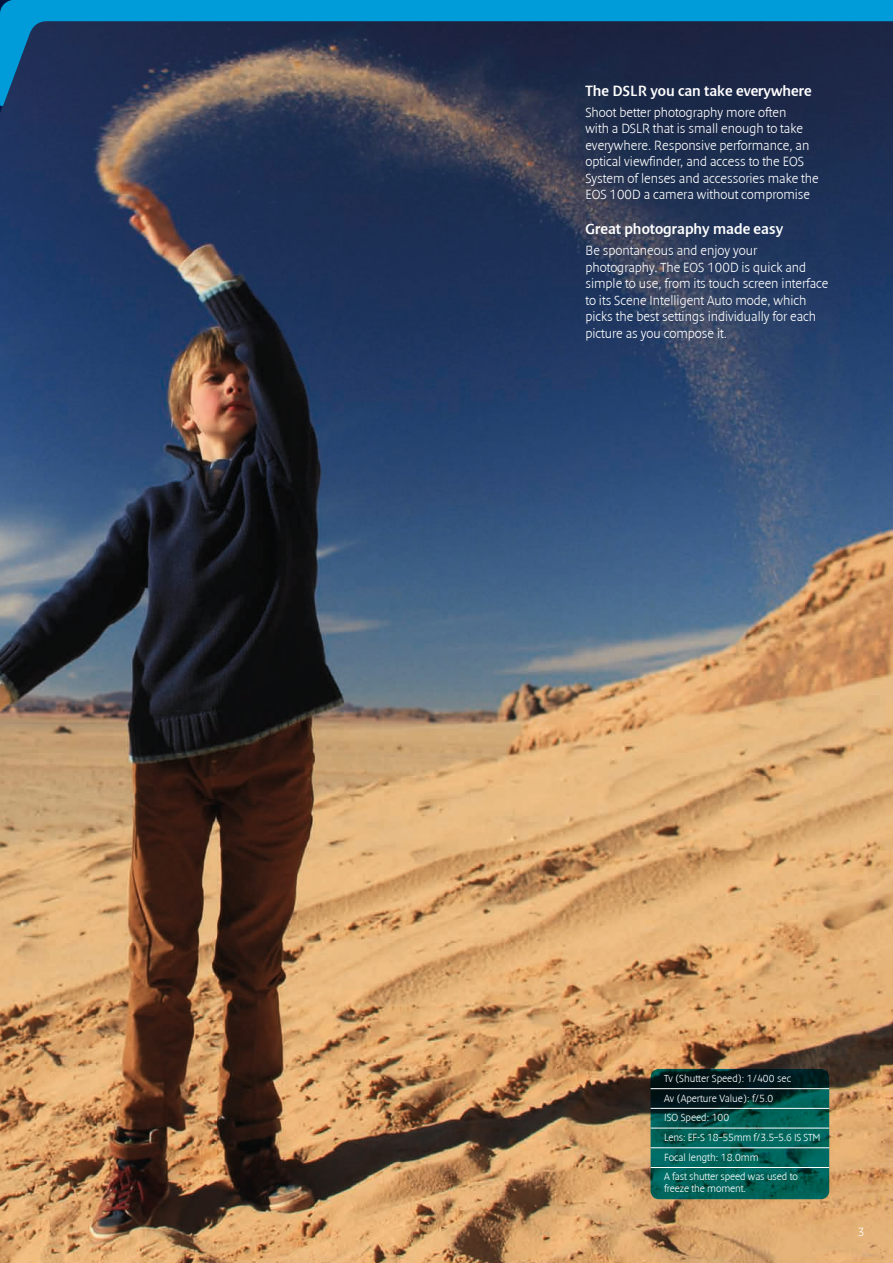
<style>
.page{position:relative;width:893px;height:1263px;background:#fff}
.page>*{position:absolute;margin:0;border:0;box-sizing:border-box;transform-origin:0 0}
.t1{font:15px "Denda New";color:#fff}
.t2{font:300 13.5px/16.5px "Denda New";color:#fff}
.t3{font:300 12px "Denda New";color:#fff}
.t4{font:300 10.5px/19.6px "Denda New";color:#fff}
</style>
<div class="page">
<img style="left:0;top:106px;width:893px;height:1157px">
<svg style="left:0;top:106px;width:46px;height:285px;background:#203b6b"></svg>
<svg style="left:0;top:0;width:893px;height:106px;background:#244a6b"></svg>
<svg style="left:651px;top:1069px;width:178px;height:130px;background:#024d47"></svg>
<hr style="left:651px;top:1088px;width:178px;height:1px;background:#fff">
<hr style="left:651px;top:1108px;width:178px;height:1px;background:#fff">
<hr style="left:651px;top:1128px;width:178px;height:1px;background:#fff">
<hr style="left:651px;top:1147px;width:178px;height:1px;background:#fff">
<hr style="left:651px;top:1167px;width:178px;height:1px;background:#fff">
<p class="t1" style="left:585px;top:83px;width:228px">The DSLR you can take everywhere</p>
<p class="t2" style="left:585px;top:104px;width:235px">Shoot better photography more often<br>with a DSLR that is small enough to take everywhere. Responsive performance, an optical viewfinder, and access to the EOS System of lenses and accessories make the EOS 100D a camera without compromise</p>
<p class="t1" style="left:585px;top:221px;width:199px">Great photography made easy</p>
<p class="t2" style="left:585px;top:242px;width:245px">Be spontaneous and enjoy your photography. The EOS 100D is quick and simple to use, from its touch screen interface to its Scene Intelligent Auto mode, which picks the best settings individually for each picture as you compose it.</p>
<p class="t4" style="left:664px;top:1069px;width:158px">Tv (Shutter Speed): 1/400 sec<br>Av (Aperture Value): f/5.0<br>ISO Speed: 100<br>Lens: EF-S 18–55mm f/3.5–5.6 IS STM<br>Focal length: 18.0mm<br>A fast shutter speed was used to</p>
<p class="t4" style="left:664px;top:1179px;width:83px">freeze the moment.</p>
<p class="t3" style="left:858px;top:1225px;width:8px">3</p>
</div>
